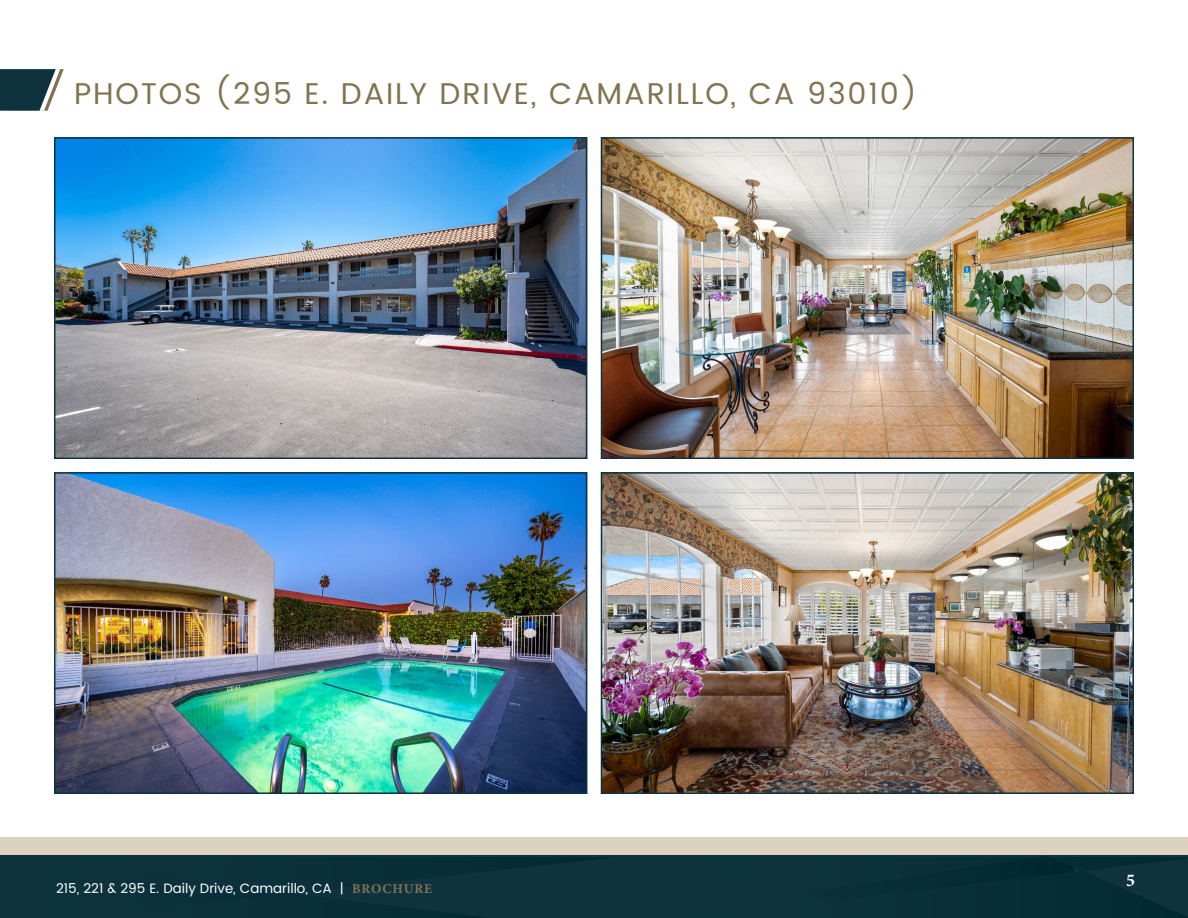
<style>
.page{position:relative;width:1188px;height:918px;background:#fff}
.page>*{position:absolute;margin:0;border:0;box-sizing:border-box;transform-origin:0 0}
.t1{font:30px "Poppins";letter-spacing:.06em;color:#827451}
.t2{font:700 18px "Minion Pro";color:#fff}
.t3{font:13.5px "Poppins";color:#fff}
.s1{font-family:"Minion Pro";font-weight:700;color:#827451}
</style>
<div class="page">
<div style="left:0;top:837px;width:1188px;height:81px;background:#0e333e"></div>
<div style="left:0;top:837px;width:1188px;height:18px;background:#dbd3c0"></div>
<svg style="left:0;top:69px;width:64px;height:42px"></svg>
<img style="left:57px;top:140px;width:527px;height:316px">
<img style="left:604px;top:140px;width:527px;height:316px">
<div style="left:601px;top:137px;width:533px;height:322px;border:2px solid #0e333f"></div>
<img style="left:57px;top:475px;width:527px;height:316px">
<img style="left:604px;top:475px;width:527px;height:316px">
<div style="left:601px;top:472px;width:533px;height:322px;border:2px solid #0e333f"></div>
<div style="left:54px;top:137px;width:533px;height:322px;border:2px solid #0e333f"></div>
<div style="left:54px;top:472px;width:533px;height:322px;border:2px solid #0e333f"></div>
<h1 class="t1" style="left:74px;top:72px;width:845px">PHOTOS (295 E. DAILY DRIVE, CAMARILLO, CA 93010)</h1>
<p class="t3" style="left:56px;top:879px;width:377px">215, 221 &amp; 295 E. Daily Drive, Camarillo, CA | <span class="s1">BROCHURE</span></p>
<h2 class="t2" style="left:1126px;top:868px;width:10px">5</h2>
</div>
